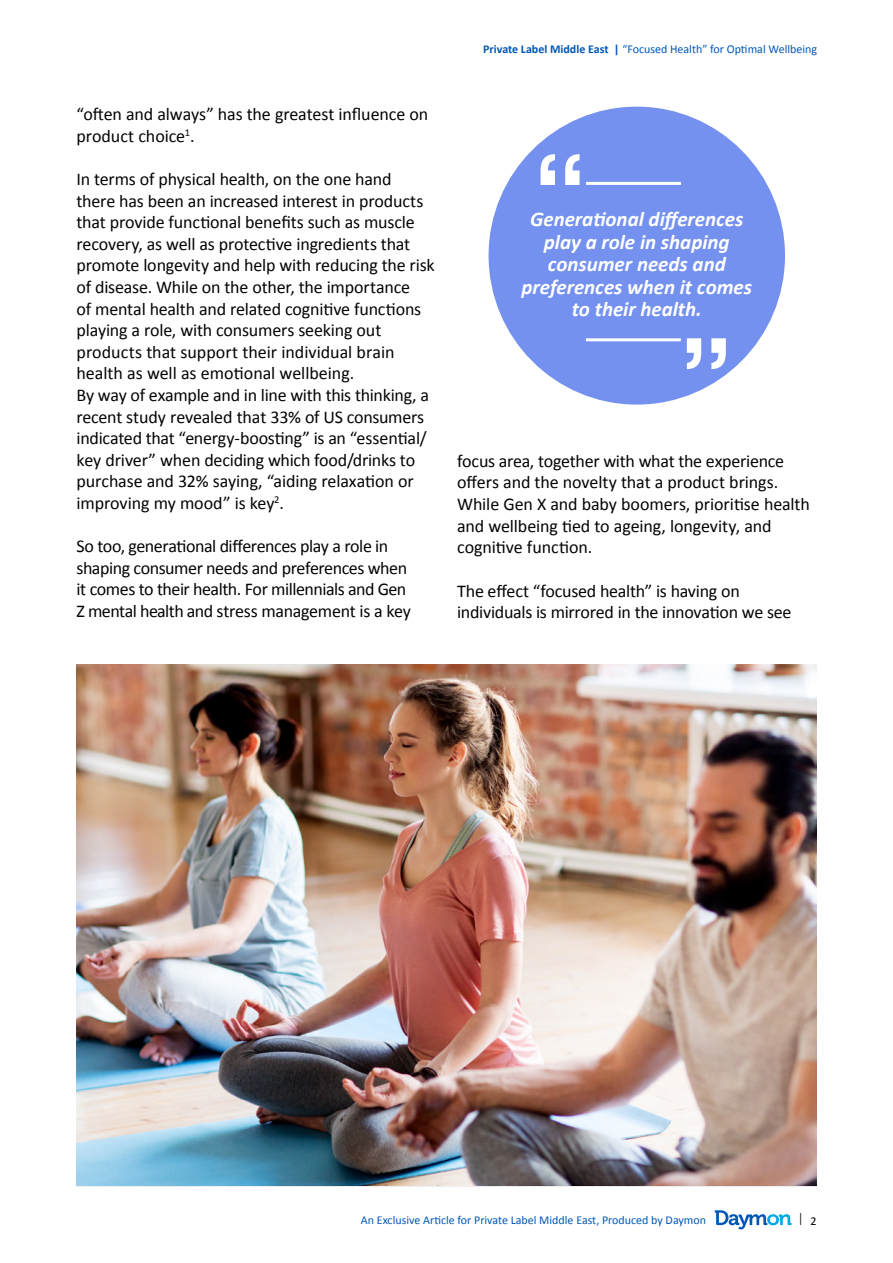
<style>
.page{position:relative;width:893px;height:1263px;background:#fff}
.page>*{position:absolute;margin:0;border:0;box-sizing:border-box;transform-origin:0 0}
.t1{font:italic 700 21px/22.5px "Calibri";letter-spacing:-.005em;color:#fff;text-align:center}
.t2{font:18px/21.6px "Calibri";letter-spacing:-.01em;color:#040503}
.t3{font:12px "Calibri";color:#0057b8}
.t4{font:12px "Calibri";color:#000}
.t5{font:12px "Minion Pro";color:#000}
.s1{font-weight:700}
</style>
<div class="page">
<svg style="left:715px;top:1210px;width:76px;height:19px"></svg>
<img style="left:77px;top:664px;width:739px;height:521px">
<div style="left:489px;top:107px;width:296px;height:298px;background:#7491ef;border-radius:50%"></div>
<hr style="left:586px;top:338px;width:95px;height:3px;background:#fff">
<hr style="left:586px;top:182px;width:95px;height:3px;background:#fff">
<svg style="left:687px;top:338px;width:39px;height:31px"></svg>
<svg style="left:541px;top:154px;width:39px;height:31px"></svg>
<p class="t2" style="left:77px;top:103px;width:353px">“often and always” has the greatest influence on product choice<sup>1</sup>.</p>
<p class="t2" style="left:77px;top:168px;width:360px">In terms of physical health, on the one hand there has been an increased interest in products that provide functional benefits such as muscle recovery, as well as protective ingredients that promote longevity and help with reducing the risk of disease. While on the other, the importance<br>of mental health and related cognitive functions playing a role, with consumers seeking out products that support their individual brain health as well as emotional wellbeing.<br>By way of example and in line with this thinking, a recent study revealed that 33% of US consumers indicated that “energy-boosting” is an “essential/ key driver” when deciding which food/drinks to purchase and 32% saying, “aiding relaxation or improving my mood” is key<sup>2</sup>.</p>
<p class="t2" style="left:77px;top:535px;width:336px">So too, generational differences play a role in shaping consumer needs and preferences when it comes to their health. For millennials and Gen Z mental health and stress management is a key</p>
<p class="t3" style="left:483px;top:41px;width:335px"><span class="s1">Private Label Middle East |</span> “Focused Health” for Optimal Wellbeing</p>
<p class="t1" style="left:522px;top:207px;width:232px">Generational differences play a role in shaping consumer needs and preferences when it comes to their health.</p>
<p class="t2" style="left:457px;top:450px;width:354px">focus area, together with what the experience offers and the novelty that a product brings.<br>While Gen X and baby boomers, prioritise health and wellbeing tied to ageing, longevity, and cognitive function.</p>
<p class="t2" style="left:457px;top:579px;width:336px">The effect “focused health” is having on individuals is mirrored in the innovation we see</p>
<p class="t5" style="left:799px;top:1210px;width:5px">|</p>
<p class="t3" style="left:361px;top:1211px;width:347px">An Exclusive Article for Private Label Middle East, Produced by Daymon</p>
<p class="t4" style="left:810px;top:1213px;width:8px">2</p>
</div>
